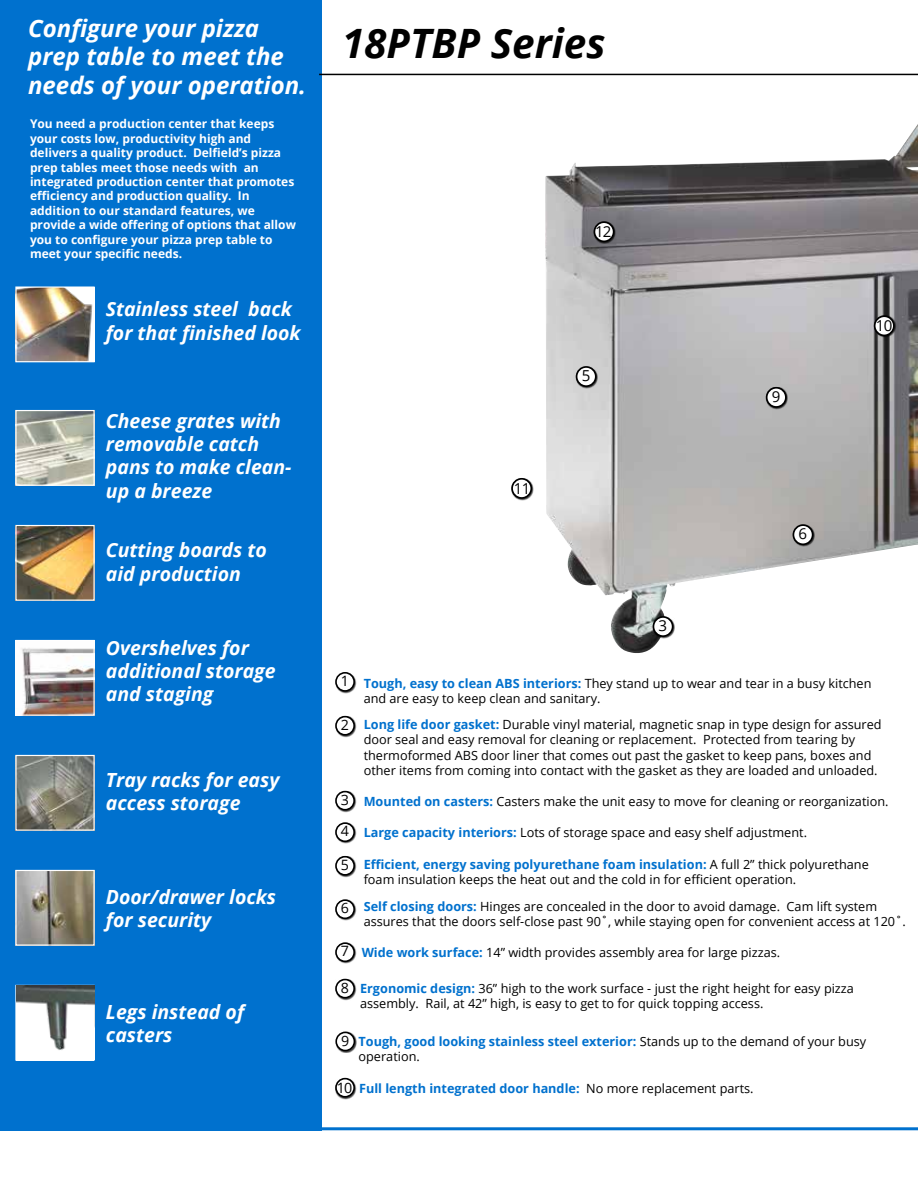
<style>
.page{position:relative;width:918px;height:1188px;background:#fff}
.page>*{position:absolute;margin:0;border:0;box-sizing:border-box;transform-origin:0 0}
.t1{font:italic 700 40.5px "Open Sans";color:#000}
.t2{font:italic 700 24px/28.5px "Open Sans";color:#fff}
.t3{font:italic 700 19.5px/23.4px "Open Sans";color:#fff}
.t4{font:15.15px "Open Sans";color:#000}
.t5{font:14.25px "Open Sans";color:#000}
.t6{font:12.75px/15.1px "Open Sans";color:#000}
.t7{font:700 12.75px/15.1px "Open Sans";color:#0071ce}
.t8{font:700 12px/14.4px "Open Sans";color:#fff}
.s1{font-weight:700;color:#0071ce}
.s2{font-weight:400;color:#000}
</style>
<div class="page">
<div style="left:0;top:0;width:321px;height:1130px;background:#0071ce"></div>
<hr style="left:319px;top:74px;width:599px;height:1px;background:#000">
<img style="left:17px;top:289px;width:76px;height:71px">
<div style="left:15px;top:287px;width:80px;height:75px;border:1px solid #fff"></div>
<img style="left:17px;top:412px;width:76px;height:72px">
<div style="left:15px;top:410px;width:80px;height:76px;border:1px solid #fff"></div>
<img style="left:17px;top:527px;width:76px;height:72px">
<div style="left:15px;top:525px;width:80px;height:76px;border:1px solid #fff"></div>
<img style="left:17px;top:642px;width:76px;height:72px">
<div style="left:15px;top:640px;width:80px;height:76px;border:1px solid #fff"></div>
<img style="left:17px;top:757px;width:76px;height:72px">
<div style="left:15px;top:755px;width:80px;height:76px;border:1px solid #fff"></div>
<img style="left:17px;top:872px;width:76px;height:72px">
<div style="left:15px;top:870px;width:80px;height:76px;border:1px solid #fff"></div>
<div style="left:15px;top:985px;width:80px;height:76px;border:1px solid #fff"></div>
<hr style="left:319px;top:1127px;width:599px;height:3px;background:#0071ce">
<div style="left:335px;top:672px;width:21px;height:21px;background:#000;opacity:.75"></div>
<div style="left:336px;top:673px;width:18px;height:18px;background:#fff;border-radius:50%"></div>
<div style="left:335px;top:672px;width:20px;height:20px;border:2px solid #000;border-radius:50%"></div>
<div style="left:335px;top:716px;width:21px;height:21px;background:#000;opacity:.75"></div>
<div style="left:336px;top:717px;width:18px;height:18px;background:#fff;border-radius:50%"></div>
<div style="left:335px;top:716px;width:20px;height:20px;border:2px solid #000;border-radius:50%"></div>
<div style="left:335px;top:791px;width:21px;height:21px;background:#000;opacity:.75"></div>
<div style="left:336px;top:792px;width:18px;height:18px;background:#fff;border-radius:50%"></div>
<div style="left:335px;top:791px;width:20px;height:20px;border:2px solid #000;border-radius:50%"></div>
<div style="left:335px;top:823px;width:21px;height:21px;background:#000;opacity:.75"></div>
<div style="left:336px;top:823px;width:18px;height:18px;background:#fff;border-radius:50%"></div>
<div style="left:335px;top:822px;width:20px;height:20px;border:2px solid #000;border-radius:50%"></div>
<div style="left:335px;top:856px;width:21px;height:21px;background:#000;opacity:.75"></div>
<div style="left:336px;top:857px;width:18px;height:18px;background:#fff;border-radius:50%"></div>
<div style="left:335px;top:856px;width:20px;height:20px;border:2px solid #000;border-radius:50%"></div>
<div style="left:335px;top:900px;width:21px;height:21px;background:#000;opacity:.75"></div>
<div style="left:336px;top:900px;width:18px;height:18px;background:#fff;border-radius:50%"></div>
<div style="left:335px;top:899px;width:20px;height:20px;border:2px solid #000;border-radius:50%"></div>
<div style="left:335px;top:943px;width:21px;height:21px;background:#000;opacity:.75"></div>
<div style="left:336px;top:943px;width:18px;height:18px;background:#fff;border-radius:50%"></div>
<div style="left:335px;top:942px;width:20px;height:20px;border:2px solid #000;border-radius:50%"></div>
<div style="left:335px;top:979px;width:21px;height:21px;background:#000;opacity:.75"></div>
<div style="left:336px;top:980px;width:18px;height:18px;background:#fff;border-radius:50%"></div>
<div style="left:335px;top:979px;width:20px;height:19px;border:2px solid #000;border-radius:50%"></div>
<div style="left:336px;top:1032px;width:21px;height:21px;background:#000;opacity:.75"></div>
<div style="left:336px;top:1032px;width:18px;height:19px;background:#fff;border-radius:50%"></div>
<div style="left:335px;top:1032px;width:20px;height:19px;border:2px solid #000;border-radius:50%"></div>
<div style="left:336px;top:1078px;width:21px;height:21px;background:#000;opacity:.75"></div>
<div style="left:336px;top:1079px;width:18px;height:18px;background:#fff;border-radius:50%"></div>
<div style="left:335px;top:1078px;width:20px;height:20px;border:2px solid #000;border-radius:50%"></div>
<img style="left:545px;top:124px;width:373px;height:529px">
<div style="left:653px;top:616px;width:22px;height:22px;background:#000;opacity:.75"></div>
<div style="left:653px;top:617px;width:20px;height:19px;background:#fff;border-radius:50%"></div>
<div style="left:653px;top:616px;width:20px;height:21px;border:2px solid #000;border-radius:50%"></div>
<div style="left:576px;top:366px;width:22px;height:22px;background:#000;opacity:.75"></div>
<div style="left:577px;top:367px;width:19px;height:19px;background:#fff;border-radius:50%"></div>
<div style="left:576px;top:366px;width:21px;height:21px;border:2px solid #000;border-radius:50%"></div>
<div style="left:793px;top:524px;width:22px;height:23px;background:#000;opacity:.75"></div>
<div style="left:793px;top:525px;width:20px;height:19px;background:#fff;border-radius:50%"></div>
<div style="left:793px;top:524px;width:20px;height:21px;border:2px solid #000;border-radius:50%"></div>
<div style="left:766px;top:387px;width:22px;height:22px;background:#000;opacity:.75"></div>
<div style="left:767px;top:388px;width:19px;height:19px;background:#fff;border-radius:50%"></div>
<div style="left:766px;top:387px;width:21px;height:21px;border:2px solid #000;border-radius:50%"></div>
<div style="left:874px;top:316px;width:22px;height:22px;background:#000;opacity:.75"></div>
<div style="left:875px;top:316px;width:19px;height:19px;background:#fff;border-radius:50%"></div>
<div style="left:874px;top:315px;width:21px;height:21px;border:2px solid #000;border-radius:50%"></div>
<div style="left:511px;top:478px;width:23px;height:22px;background:#000;opacity:.75"></div>
<div style="left:512px;top:479px;width:19px;height:19px;background:#fff;border-radius:50%"></div>
<div style="left:511px;top:478px;width:21px;height:21px;border:2px solid #000;border-radius:50%"></div>
<div style="left:593px;top:221px;width:23px;height:23px;background:#000;opacity:.75"></div>
<div style="left:594px;top:222px;width:20px;height:19px;background:#fff;border-radius:50%"></div>
<div style="left:594px;top:221px;width:20px;height:21px;border:2px solid #000;border-radius:50%"></div>
<img style="left:16px;top:986px;width:78px;height:75px">
<h2 class="t2" style="left:28px;top:13px;width:280px">Configure your pizza prep table to meet the needs of your operation.</h2>
<p class="t8" style="left:30px;top:117px;width:267px">You need a production center that keeps your costs low, productivity high and delivers a quality product. Delfield’s pizza prep tables meet those needs with an integrated production center that promotes efficiency and production quality. In addition to our standard features, we provide a wide offering of options that allow you to configure your pizza prep table to meet your specific needs.</p>
<h3 class="t3" style="left:106px;top:297px;width:197px">Stainless steel back for that finished look</h3>
<h3 class="t3" style="left:106px;top:408px;width:187px">Cheese grates with removable catch pans to make clean&shy;up a breeze</h3>
<h3 class="t3" style="left:106px;top:538px;width:162px">Cutting boards to aid production</h3>
<h3 class="t3" style="left:106px;top:635px;width:171px">Overshelves for additional storage and staging</h3>
<h3 class="t3" style="left:106px;top:768px;width:175px">Tray racks for easy access storage</h3>
<h3 class="t3" style="left:106px;top:884px;width:172px">Door/drawer locks for security</h3>
<h3 class="t3" style="left:106px;top:999px;width:140px">Legs instead of casters</h3>
<h1 class="t1" style="left:342px;top:15px;width:265px">18PTBP Series</h1>
<p class="t4" style="left:514px;top:478px;width:18px">11</p>
<p class="t4" style="left:595px;top:221px;width:18px">12</p>
<p class="t4" style="left:582px;top:365px;width:10px">5</p>
<p class="t4" style="left:659px;top:615px;width:10px">3</p>
<p class="t4" style="left:772px;top:386px;width:10px">9</p>
<p class="t4" style="left:799px;top:523px;width:10px">6</p>
<p class="t4" style="left:876px;top:316px;width:18px">10</p>
<p class="t6" style="left:364px;top:675px;width:509px;text-indent:-23px"><sup>1</sup> <span class="s1">Tough, easy to clean ABS interiors:</span> They stand up to wear and tear in a busy kitchen and are easy to keep clean and sanitary.</p>
<p class="t5" style="left:341px;top:715px;width:10px">2</p>
<p class="t6" style="left:364px;top:717px;width:519px"><span class="s1">Long life door gasket:</span> Durable vinyl material, magnetic snap in type design for assured door seal and easy removal for cleaning or replacement. Protected from tearing by thermoformed ABS door liner that comes out past the gasket to keep pans, boxes and other items from coming into contact with the gasket as they are loaded and unloaded.</p>
<p class="t5" style="left:341px;top:790px;width:10px">3</p>
<p class="t5" style="left:341px;top:821px;width:10px">4</p>
<p class="t5" style="left:341px;top:855px;width:10px">5</p>
<p class="t5" style="left:341px;top:898px;width:10px">6</p>
<p class="t5" style="left:341px;top:941px;width:10px">7</p>
<p class="t5" style="left:341px;top:978px;width:10px">8</p>
<p class="t6" style="left:364px;top:793px;width:526px"><span class="s1">Mounted on casters:</span> Casters make the unit easy to move for cleaning or reorganization.</p>
<p class="t6" style="left:364px;top:824px;width:445px"><span class="s1">Large capacity interiors:</span> Lots of storage space and easy shelf adjustment.</p>
<p class="t6" style="left:364px;top:857px;width:507px"><span class="s1">Efficient, energy saving polyurethane foam insulation:</span> A full 2” thick polyurethane foam insulation keeps the heat out and the cold in for efficient operation.</p>
<p class="t6" style="left:364px;top:899px;width:544px"><span class="s1">Self closing doors:</span> Hinges are concealed in the door to avoid damage. Cam lift system assures that the doors self-close past 90˚, while staying open for convenient access at 120˚.</p>
<p class="t6" style="left:362px;top:945px;width:420px"><span class="s1">Wide work surface:</span> 14” width provides assembly area for large pizzas.</p>
<p class="t6" style="left:360px;top:980px;width:495px"><span class="s1">Ergonomic design:</span> 36” high to the work surface - just the right height for easy pizza assembly. Rail, at 42” high, is easy to get to for quick topping access.</p>
<p class="t5" style="left:341px;top:1031px;width:10px">9</p>
<p class="t5" style="left:337px;top:1078px;width:17px">10</p>
<p class="t7" style="left:359px;top:1033px;width:509px">Tough, good looking stainless steel exterior: <span class="s2">Stands up to the demand of your busy operation.</span></p>
<p class="t7" style="left:359px;top:1080px;width:396px">Full length integrated door handle: <span class="s2">No more replacement parts.</span></p>
</div>
